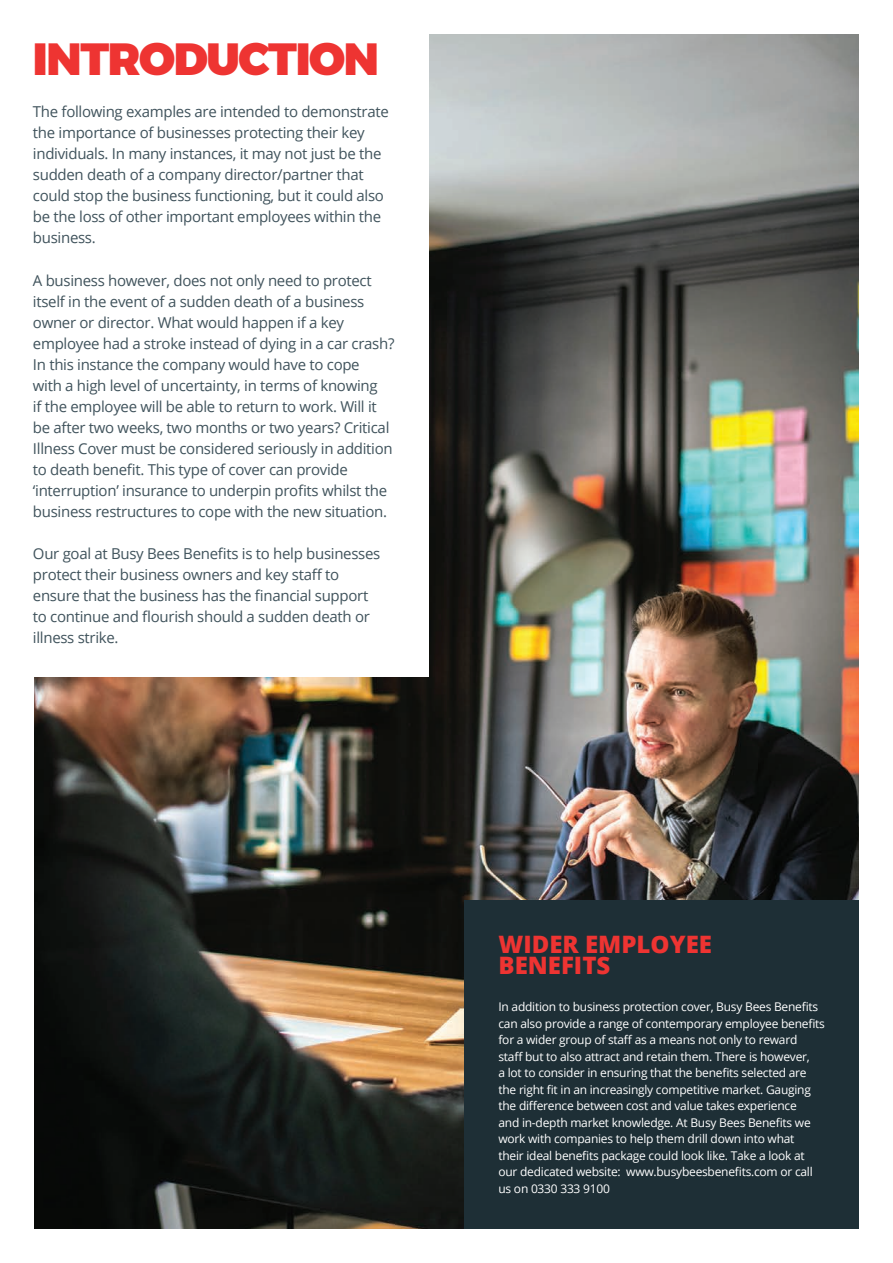
<style>
.page{position:relative;width:893px;height:1263px;background:#fff}
.page>*{position:absolute;margin:0;border:0;box-sizing:border-box;transform-origin:0 0}
.t1{font:900 45px "Montserrat";letter-spacing:-.03em;color:#ee3432}
.t2{font:800 24px/21px "Open Sans";color:#ee3432}
.t3{font:15px/21px "Open Sans";letter-spacing:-.02em;color:#40535c}
.t4{font:12px/16.5px "Open Sans";letter-spacing:-.02em;color:#fff}
</style>
<div class="page">
<img style="left:34px;top:34px;width:825px;height:1195px">
<div style="left:33px;top:32px;width:395px;height:645px;background:#fff"></div>
<div style="left:464px;top:900px;width:395px;height:329px;background:#1e2f36"></div>
<p class="t1" style="left:33px;top:22px;width:348px">INTRODUCTION</p>
<p class="t3" style="left:33px;top:101px;width:357px">The following examples are intended to demonstrate the importance of businesses protecting their key individuals. In many instances, it may not just be the sudden death of a company director/partner that could stop the business functioning, but it could also be the loss of other important employees within the business.</p>
<p class="t3" style="left:33px;top:269px;width:363px">A business however, does not only need to protect itself in the event of a sudden death of a business owner or director. What would happen if a key employee had a stroke instead of dying in a car crash?<br>In this instance the company would have to cope<br>with a high level of uncertainty, in terms of knowing<br>if the employee will be able to return to work. Will it be after two weeks, two months or two years? Critical Illness Cover must be considered seriously in addition to death benefit. This type of cover can provide ‘interruption’ insurance to underpin profits whilst the business restructures to cope with the new situation.</p>
<p class="t3" style="left:33px;top:543px;width:349px">Our goal at Busy Bees Benefits is to help businesses protect their business owners and key staff to ensure that the business has the financial support to continue and flourish should a sudden death or illness strike.</p>
<p class="t2" style="left:498px;top:932px;width:215px">WIDER EMPLOYEE<br>BENEFITS</p>
<p class="t4" style="left:498px;top:998px;width:328px">In addition to business protection cover, Busy Bees Benefits can also provide a range of contemporary employee benefits for a wider group of staff as a means not only to reward staff but to also attract and retain them. There is however,<br>a lot to consider in ensuring that the benefits selected are the right fit in an increasingly competitive market. Gauging the difference between cost and value takes experience<br>and in-depth market knowledge. At Busy Bees Benefits we work with companies to help them drill down into what<br>their ideal benefits package could look like. Take a look at our dedicated website: www.busybeesbenefits.com or call us on 0330 333 9100</p>
</div>
